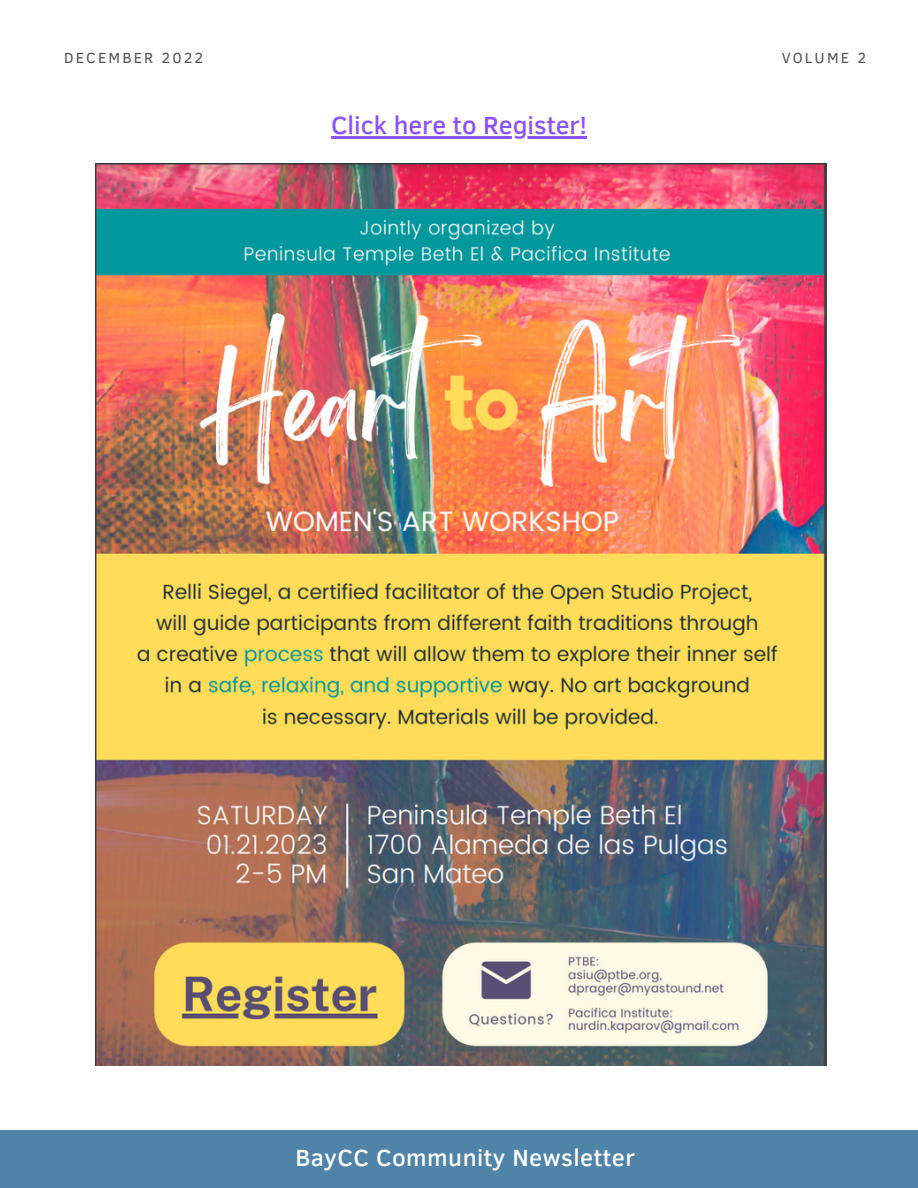
<style>
.page{position:relative;width:918px;height:1188px;background:#fff}
.page>*{position:absolute;margin:0;border:0;box-sizing:border-box;transform-origin:0 0}
.t1{font:500 25.5px "Clear Sans";color:#8c52ff}
.t2{font:500 24px "Clear Sans";letter-spacing:.02em;color:#fffefe}
.t3{font:15px "Clear Sans";letter-spacing:.14em;color:#545454}
</style>
<div class="page">
<div style="left:0;top:1130px;width:918px;height:58px;background:#4f83a8"></div>
<img style="left:96px;top:163px;width:730px;height:902px">
<hr style="left:331px;top:136px;width:256px;height:2px;background:#8c52ff">
<p class="t3" style="left:64px;top:47px;width:141px">DECEMBER 2022</p>
<p class="t3" style="left:782px;top:47px;width:86px">VOLUME 2</p>
<p class="t1" style="left:331px;top:106px;width:257px">Click here to Register!</p>
<p class="t2" style="left:295px;top:1140px;width:341px">BayCC Community Newsletter</p>
</div>
